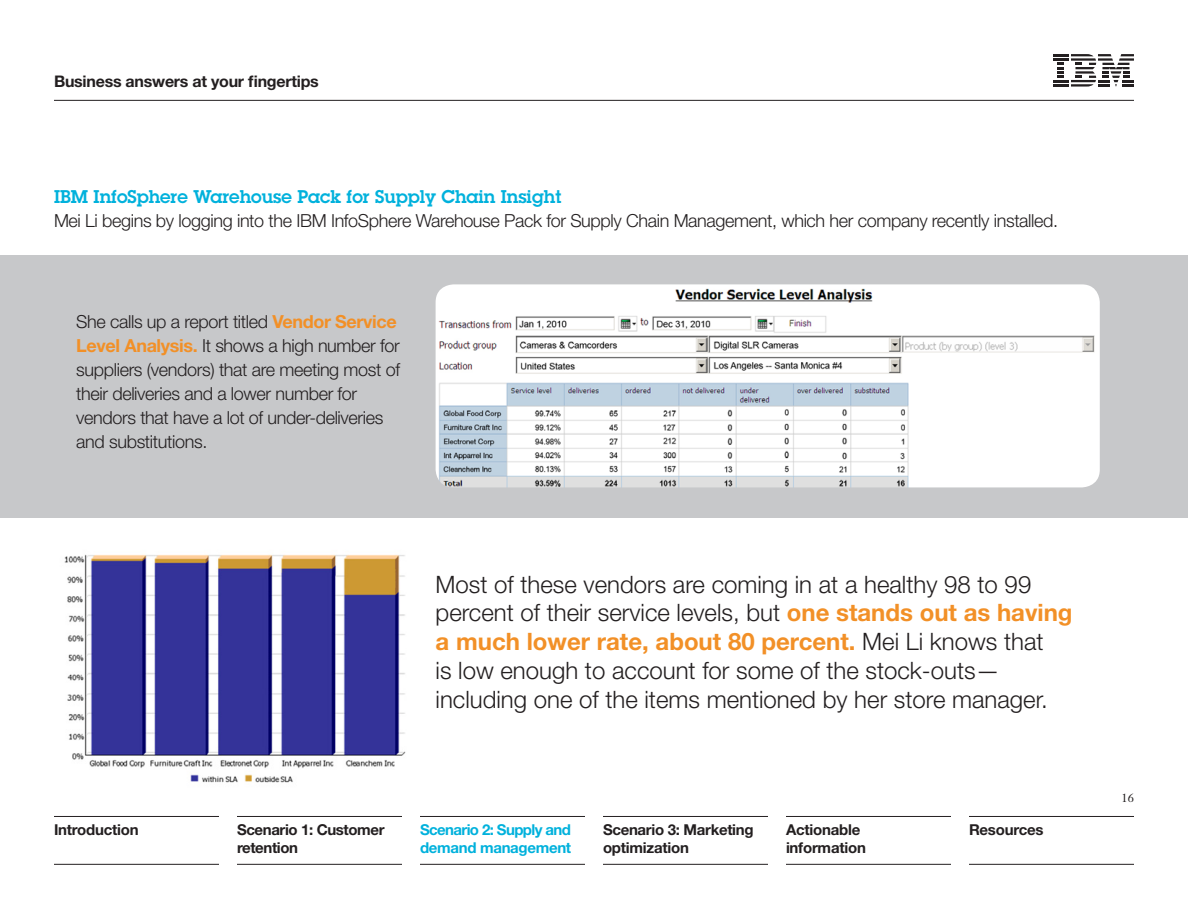
<style>
.page{position:relative;width:1188px;height:918px;background:#fff}
.page>*{position:absolute;margin:0;border:0;box-sizing:border-box;transform-origin:0 0}
._2A_Body{font:300 24px/28.8px "Helvetica Neue LT Pro";color:#231f20}
._2A_Body-2{font:300 18px/24px "Helvetica Neue LT Pro";letter-spacing:-.02em;color:#231f20}
._1B_Head_3__color{font:600 18px "Lubalin Graph Std";color:#00b1dc}
.t1{font:700 16.05px "Helvetica Neue LT Pro";letter-spacing:-.015em;color:#231f20}
._6A_5_ways_copy{font:700 15px/18px "Helvetica Neue LT Pro";letter-spacing:-.015em;color:#231f20}
._6A_5_ways_copy-2{font:700 15px/18px "Helvetica Neue LT Pro";letter-spacing:-.03em;color:#00b1dc}
.t2{font:12px "Janson Text LT Std";color:#231f20}
.s1{font-weight:700;color:#f29027}
</style>
<div class="page">
<div style="left:0;top:256px;width:1188px;height:262px;background:#c7c8ca"></div>
<svg style="left:1053px;top:54px;width:81px;height:33px"></svg>
<hr style="left:54px;top:100px;width:1080px;height:1px;background:#231f20">
<hr style="left:54px;top:816px;width:165px;height:1px;background:#231f20">
<hr style="left:54px;top:864px;width:165px;height:1px;background:#231f20">
<hr style="left:237px;top:816px;width:165px;height:1px;background:#231f20">
<hr style="left:237px;top:864px;width:165px;height:1px;background:#231f20">
<hr style="left:420px;top:816px;width:165px;height:1px;background:#231f20">
<hr style="left:420px;top:864px;width:165px;height:1px;background:#231f20">
<hr style="left:603px;top:816px;width:165px;height:1px;background:#231f20">
<hr style="left:603px;top:864px;width:165px;height:1px;background:#231f20">
<hr style="left:786px;top:816px;width:165px;height:1px;background:#231f20">
<hr style="left:786px;top:864px;width:165px;height:1px;background:#231f20">
<hr style="left:969px;top:816px;width:165px;height:1px;background:#231f20">
<hr style="left:969px;top:864px;width:165px;height:1px;background:#231f20">
<img style="left:64px;top:554px;width:342px;height:229px">
<img style="left:436px;top:284px;width:664px;height:203px">
<p class="t1" style="left:54px;top:71px;width:266px">Business answers at your fingertips</p>
<p class="_1B_Head_3__color" style="left:54px;top:185px;width:509px">IBM InfoSphere Warehouse Pack for Supply Chain Insight</p>
<p class="_2A_Body-2" style="left:54px;top:209px;width:1006px">Mei Li begins by logging into the IBM InfoSphere Warehouse Pack for Supply Chain Management, which her company recently installed.</p>
<p class="_2A_Body-2" style="left:76px;top:309px;width:325px">She calls up a report titled <span class="s1">Vendor Service Level Analysis.</span> It shows a high number for suppliers (vendors) that are meeting most of their deliveries and a lower number for vendors that have a lot of under-deliveries and substitutions.</p>
<p class="_2A_Body" style="left:436px;top:569px;width:639px">Most of these vendors are coming in at a healthy 98 to 99 percent of their service levels, but <span class="s1">one stands out as having a much lower rate, about 80 percent.</span> Mei Li knows that<br>is low enough to account for some of the stock-outs— including one of the items mentioned by her store manager.</p>
<p class="_6A_5_ways_copy" style="left:54px;top:821px;width:86px">Introduction</p>
<p class="_6A_5_ways_copy" style="left:237px;top:821px;width:149px">Scenario 1: Customer retention</p>
<p class="_6A_5_ways_copy-2" style="left:420px;top:821px;width:153px">Scenario 2: Supply and demand management</p>
<p class="_6A_5_ways_copy" style="left:603px;top:821px;width:152px">Scenario 3: Marketing optimization</p>
<p class="_6A_5_ways_copy" style="left:786px;top:821px;width:81px">Actionable information</p>
<p class="_6A_5_ways_copy" style="left:969px;top:821px;width:76px">Resources</p>
<p class="t2" style="left:1122px;top:790px;width:14px">16</p>
</div>
